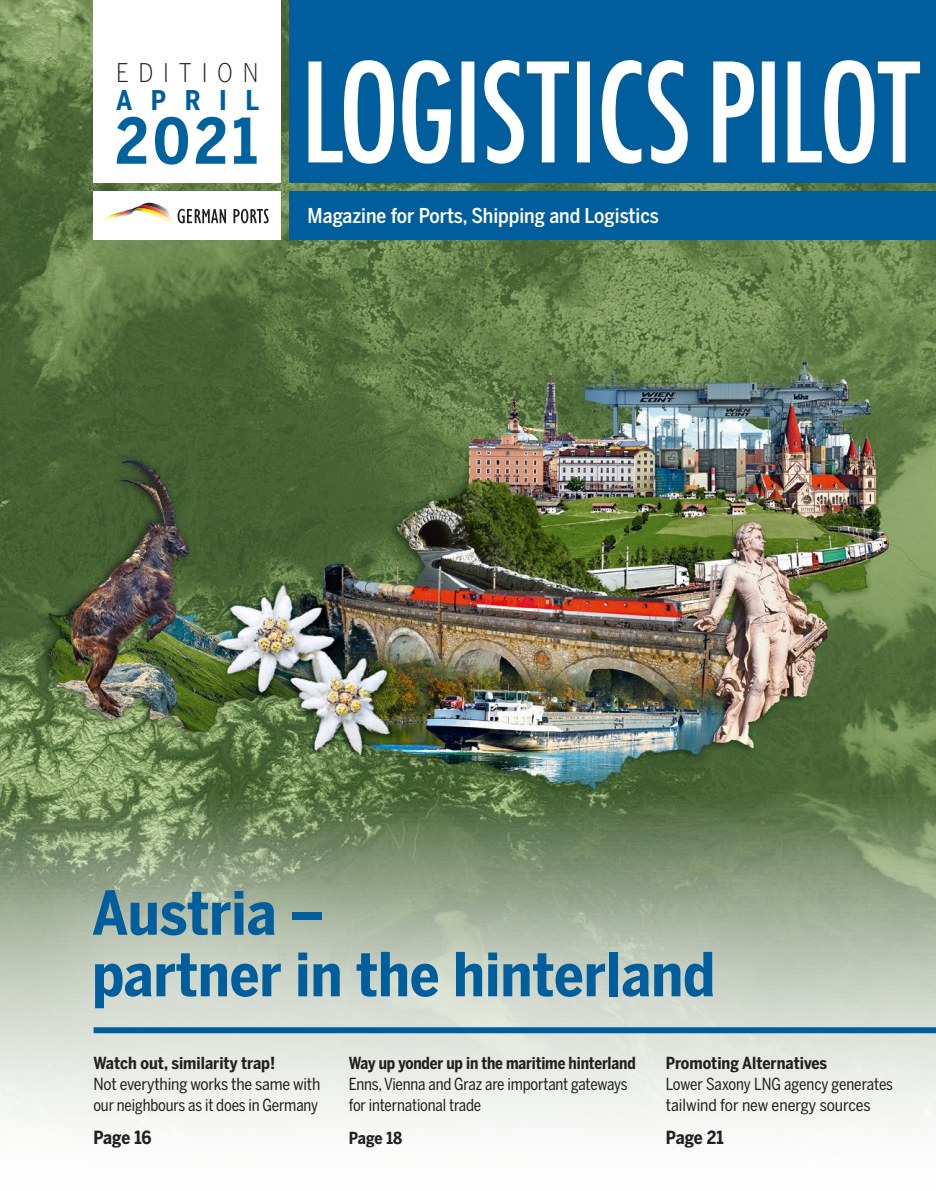
<style>
.page{position:relative;width:936px;height:1191px;background:#fff}
.page>*{position:absolute;margin:0;border:0;box-sizing:border-box;transform-origin:0 0}
.t1{font:700 62.4px "Benton Sans Condensed";color:#00639d}
.t2{font:700 60px/61.5px "Benton Sans Condensed";color:#005e9d}
.t3{font:700 27px "Benton Sans Condensed";letter-spacing:.685em;color:#005e9d}
.t4{font:300 25.5px "Benton Sans Condensed";letter-spacing:.38em;color:#231f20}
.t5{font:500 20.4px "Benton Sans Condensed";color:#fff}
.t6{font:700 18px "Benton Sans Condensed";letter-spacing:-.01em;color:#231f20}
.t7{font:16.5px/21px "Benton Sans Condensed";letter-spacing:-.01em;color:#231f20;scale:.95 1}
.t8{font:16.5px/21px "Benton Sans Condensed";letter-spacing:-.01em;color:#231f20}
.t9{font:700 16.5px "Benton Sans Condensed";letter-spacing:-.01em;color:#231f20}
.t10{font:700 16.5px "Benton Sans Condensed";letter-spacing:-.01em;color:#231f20;scale:.95 1}
</style>
<div class="page">
<img style="left:0;top:0;width:935px;height:1128px">
<div style="left:12px;top:810px;width:782px;height:277px;background:#fff;opacity:.75"></div>
<div style="left:94px;top:1027px;width:841px;height:6px;background:#005e9d"></div>
<div style="left:94px;top:191px;width:187px;height:49px;background:#fff"></div>
<svg style="left:103px;top:203px;width:123px;height:22px"></svg>
<svg style="left:233px;top:209px;width:36px;height:14px"></svg>
<div style="left:289px;top:0;width:646px;height:183px;background:#005e9d"></div>
<svg style="left:308px;top:60px;width:611px;height:104px"></svg>
<div style="left:289px;top:191px;width:646px;height:49px;background:#005e9d"></div>
<div style="left:94px;top:0;width:187px;height:183px;background:#fff"></div>
<h3 class="t4" style="left:116px;top:58px;width:144px">EDITION</h3>
<h3 class="t3" style="left:116px;top:83px;width:145px">APRIL</h3>
<h1 class="t1" style="left:115px;top:102px;width:144px">2021</h1>
<p class="t5" style="left:307px;top:203px;width:353px">Magazine for Ports, Shipping and Logistics</p>
<h2 class="t2" style="left:92px;top:882px;width:624px">Austria –<br>partner in the hinterland</h2>
<p class="t9" style="left:93px;top:1052px;width:183px">Watch out, similarity trap!</p>
<p class="t8" style="left:93px;top:1073px;width:228px">Not everything works the same with our neighbours as it does in Germany</p>
<p class="t6" style="left:93px;top:1125px;width:60px">Page 16</p>
<p class="t10" style="left:349px;top:1052px;width:303px">Way up yonder up in the maritime hinterland</p>
<p class="t7" style="left:349px;top:1073px;width:295px">Enns, Vienna and Graz are important gateways for international trade</p>
<p class="t9" style="left:349px;top:1127px;width:55px">Page 18</p>
<p class="t9" style="left:665px;top:1052px;width:163px">Promoting Alternatives</p>
<p class="t7" style="left:665px;top:1073px;width:241px">Lower Saxony LNG agency generates tailwind for new energy sources</p>
<p class="t6" style="left:665px;top:1125px;width:59px">Page 21</p>
</div>
